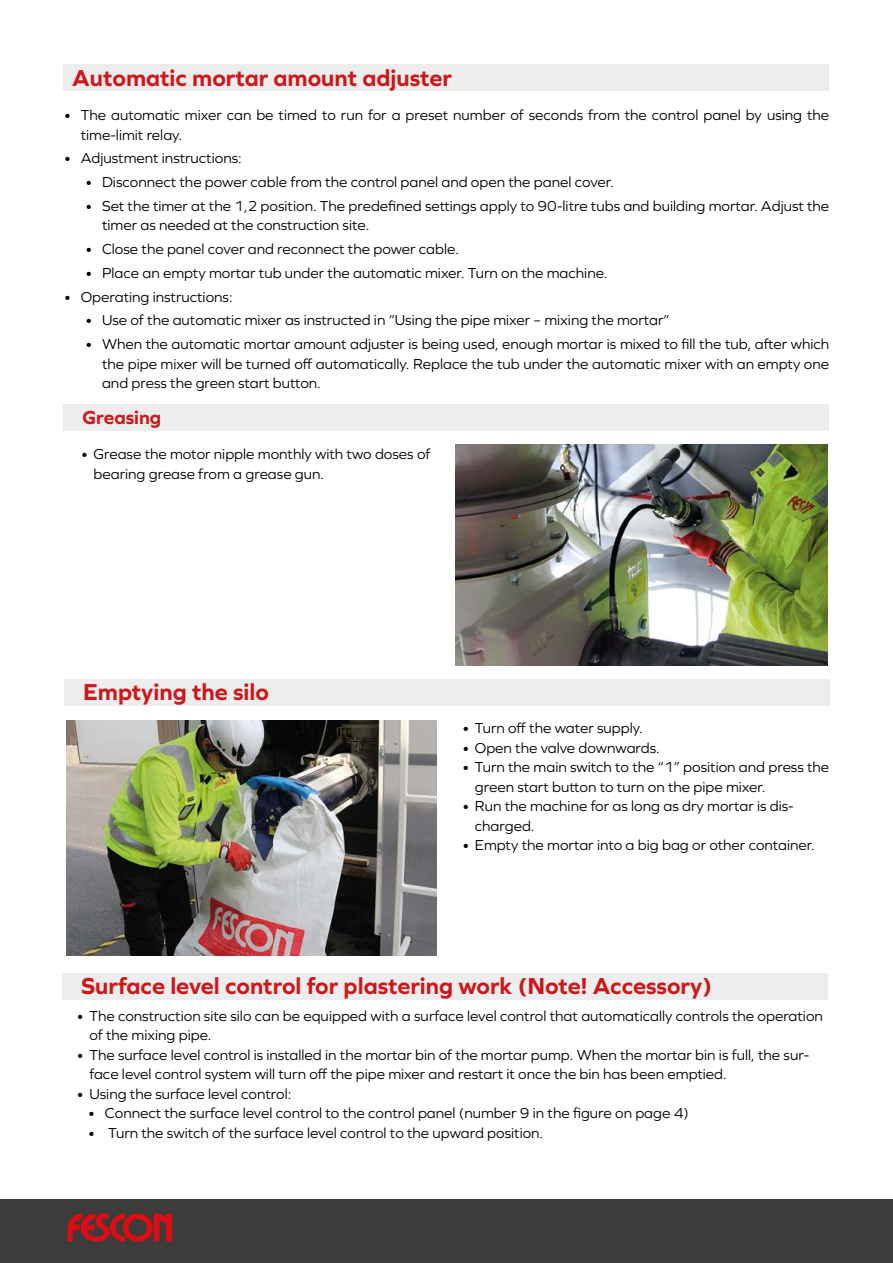
<style>
.page{position:relative;width:893px;height:1263px;background:#fff}
.page>*{position:absolute;margin:0;border:0;box-sizing:border-box;transform-origin:0 0}
.t1{font:700 24px "Graphie";color:#cd1719}
.t2{font:700 19.5px "Graphie";color:#cd1719}
.t3{font:15px/19.5px "Graphie";color:#000}
</style>
<div class="page">
<div style="left:62px;top:973px;width:766px;height:27px;background:#ededed"></div>
<div style="left:64px;top:404px;width:765px;height:27px;background:#ededed"></div>
<div style="left:64px;top:64px;width:765px;height:27px;background:#ededed"></div>
<img style="left:456px;top:444px;width:372px;height:221px">
<div style="left:64px;top:679px;width:766px;height:27px;background:#ededed"></div>
<img style="left:67px;top:720px;width:369px;height:235px">
<div style="left:0;top:1199px;width:893px;height:64px;background:#3c3c3b"></div>
<svg style="left:68px;top:1213px;width:104px;height:29px"></svg>
<h1 class="t1" style="left:72px;top:64px;width:381px">Automatic mortar amount adjuster</h1>
<p class="t3" style="left:81px;top:105px;width:750px;text-indent:-17px">• The automatic mixer can be timed to run for a preset number of seconds from the control panel by using the time-limit relay.</p>
<p class="t3" style="left:64px;top:148px;width:179px">• Adjustment instructions:</p>
<p class="t3" style="left:85px;top:172px;width:530px">• Disconnect the power cable from the control panel and open the panel cover.</p>
<p class="t3" style="left:102px;top:196px;width:729px;text-indent:-17px">• Set the timer at the 1,2 position. The predefined settings apply to 90-litre tubs and building mortar. Adjust the timer as needed at the construction site.</p>
<p class="t3" style="left:85px;top:239px;width:375px">• Close the panel cover and reconnect the power cable.</p>
<p class="t3" style="left:85px;top:263px;width:524px">• Place an empty mortar tub under the automatic mixer. Turn on the machine.</p>
<p class="t3" style="left:64px;top:286px;width:170px">• Operating instructions:</p>
<p class="t3" style="left:85px;top:310px;width:586px">• Use of the automatic mixer as instructed in “Using the pipe mixer – mixing the mortar”</p>
<p class="t3" style="left:102px;top:334px;width:729px;text-align:justify;text-indent:-17px">• When the automatic mortar amount adjuster is being used, enough mortar is mixed to fill the tub, after which the pipe mixer will be turned off automatically. Replace the tub under the automatic mixer with an empty one and press the green start button.</p>
<h2 class="t2" style="left:82px;top:406px;width:80px">Greasing</h2>
<p class="t3" style="left:94px;top:444px;width:338px;text-indent:-13px">• Grease the motor nipple monthly with two doses of bearing grease from a grease gun.</p>
<h1 class="t1" style="left:83px;top:678px;width:187px">Emptying the silo</h1>
<p class="t3" style="left:462px;top:718px;width:182px">• Turn off the water supply.</p>
<p class="t3" style="left:462px;top:738px;width:199px">• Open the valve downwards.</p>
<p class="t3" style="left:475px;top:757px;width:356px;text-indent:-13px">• Turn the main switch to the “1” position and press the green start button to turn on the pipe mixer.</p>
<p class="t3" style="left:475px;top:796px;width:320px;text-indent:-13px">• Run the machine for as long as dry mortar is dis&shy;charged.</p>
<p class="t3" style="left:462px;top:835px;width:354px">• Empty the mortar into a big bag or other container.</p>
<h1 class="t1" style="left:81px;top:972px;width:632px">Surface level control for plastering work (Note! Accessory)</h1>
<p class="t3" style="left:89px;top:1006px;width:735px;text-indent:-13px">• The construction site silo can be equipped with a surface level control that automatically controls the operation of the mixing pipe.</p>
<p class="t3" style="left:89px;top:1045px;width:721px;text-indent:-13px">• The surface level control is installed in the mortar bin of the mortar pump. When the mortar bin is full, the sur&shy;face level control system will turn off the pipe mixer and restart it once the bin has been emptied.</p>
<p class="t3" style="left:77px;top:1084px;width:216px">• Using the surface level control:</p>
<p class="t3" style="left:88px;top:1103px;width:602px">• Connect the surface level control to the control panel (number 9 in the figure on page 4)</p>
<p class="t3" style="left:88px;top:1123px;width:457px">• Turn the switch of the surface level control to the upward position.</p>
</div>
